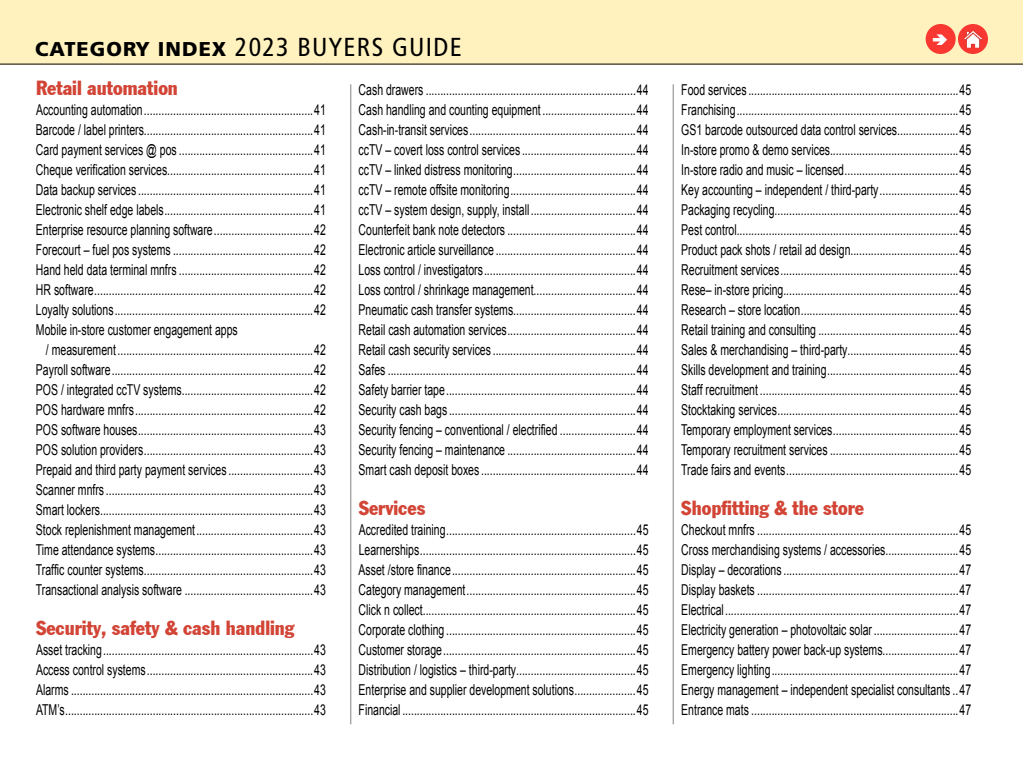
<style>
.page{position:relative;width:1024px;height:768px;background:#fff}
.page>*{position:absolute;margin:0;border:0;box-sizing:border-box;transform-origin:0 0}
.t1{font:condensed 26px "Frutiger";letter-spacing:.05em;color:#000}
.t2{font:20px "Franklin Gothic Condensed";color:#d24536}
.t3{font:15px/20px "Arial";color:#000;text-align:justify;scale:.7 1}
.s1{font-weight:900;font-stretch:normal;font-size:20px}
</style>
<div class="page">
<div style="left:0;top:0;width:1023px;height:64px;background:#fff2bf"></div>
<hr style="left:0;top:64px;width:1023px;height:1px;background:#000">
<hr style="left:351px;top:84px;width:1px;height:640px;background:#808285">
<hr style="left:673px;top:84px;width:1px;height:640px;background:#808285">
<div style="left:926px;top:24px;width:30px;height:30px;background:#f83831;border-radius:50%"></div>
<div style="left:958px;top:24px;width:30px;height:30px;background:#f83831;border-radius:50%"></div>
<img style="left:964px;top:30px;width:18px;height:18px">
<h1 class="t1" style="left:35px;top:31px;width:428px"><span class="s1">CATEGORY INDEX</span> 2023 BUYERS GUIDE</h1>
<h2 class="t2" style="left:36px;top:75px;width:143px">Retail automation</h2>
<p class="t3" style="left:36px;top:100px;width:416px">Accounting automation..........................................................41<br>Barcode / label printers..........................................................41<br>Card payment services @ pos ..............................................41<br>Cheque verification services..................................................41<br>Data backup services ............................................................41<br>Electronic shelf edge labels...................................................41<br>Enterprise resource planning software..................................42<br>Forecourt – fuel pos systems ................................................42<br>Hand held data terminal mnfrs ..............................................42<br>Hr software...........................................................................42<br>Loyalty solutions....................................................................42<br>Mobile in-store customer engagement apps</p>
<p class="t3" style="left:36px;top:340px;width:416px;text-indent:10px">/ measurement ...................................................................42<br>Payroll software.....................................................................42<br>Pos / integrated ccTV systems.............................................42<br>Pos hardware mnfrs.............................................................42<br>Pos software houses............................................................43<br>Pos solution providers..........................................................43<br>Prepaid and third party payment services .............................43<br>Scanner mnfrs .......................................................................43<br>Smart lockers.........................................................................43<br>Stock replenishment management........................................43<br>Time attendance systems......................................................43<br>Traffic counter systems..........................................................43<br>Transactional analysis software ............................................43</p>
<h2 class="t2" style="left:36px;top:615px;width:260px">Security, safety &amp; cash handling</h2>
<p class="t3" style="left:36px;top:640px;width:416px">Asset tracking........................................................................43<br>Access control systems.........................................................43<br>Alarms ...................................................................................43<br>Atm’s.....................................................................................43</p>
<p class="t3" style="left:359px;top:80px;width:416px">Cash drawers ........................................................................44<br>Cash handling and counting equipment ................................44<br>Cash-in-transit services.........................................................44 ccTV – covert loss control services .......................................44 ccTV – linked distress monitoring..........................................44 ccTV – remote offsite monitoring...........................................44 ccTV – system design, supply, install....................................44<br>Counterfeit bank note detectors ............................................44<br>Electronic article surveillance ................................................44<br>Loss control / investigators....................................................44<br>Loss control / shrinkage management...................................44<br>Pneumatic cash transfer systems..........................................44<br>Retail cash automation services............................................44<br>Retail cash security services .................................................44<br>Safes .....................................................................................44<br>Safety barrier tape.................................................................44<br>Security cash bags ................................................................44<br>Security fencing – conventional / electrified ..........................44<br>Security fencing – maintenance ............................................44<br>Smart cash deposit boxes .....................................................44</p>
<h2 class="t2" style="left:359px;top:496px;width:68px">Services</h2>
<p class="t3" style="left:359px;top:520px;width:416px">Accredited training.................................................................45<br>Learnerships..........................................................................45<br>Asset /store finance...............................................................45<br>Category management..........................................................45<br>Click n collect.........................................................................45<br>Corporate clothing .................................................................45<br>Customer storage..................................................................45<br>Distribution / logistics – third-party.........................................45<br>Enterprise and supplier development solutions.....................45<br>Financial ................................................................................45</p>
<p class="t3" style="left:681px;top:80px;width:416px">Food services ........................................................................45<br>Franchising............................................................................45<br>Gs 1 barcode outsourced data control services.....................45<br>In-store promo &amp; demo services............................................45<br>In-store radio and music – licensed.......................................45<br>Key accounting – independent / third-party...........................45<br>Packaging recycling...............................................................45<br>Pest control............................................................................45<br>Product pack shots / retail ad design.....................................45<br>Recruitment services.............................................................45<br>Rese– in-store pricing............................................................45<br>Research – store location......................................................45<br>Retail training and consulting ................................................45<br>Sales &amp; merchandising – third-party......................................45<br>Skills development and training.............................................45<br>Staff recruitment ....................................................................45<br>Stocktaking services..............................................................45<br>Temporary employment services...........................................45<br>Temporary recruitment services ............................................45<br>Trade fairs and events...........................................................45</p>
<h2 class="t2" style="left:681px;top:496px;width:184px">Shopfitting &amp; the store</h2>
<p class="t3" style="left:681px;top:520px;width:416px">Checkout mnfrs .....................................................................45<br>Cross merchandising systems / accessories.........................45<br>Display – decorations ............................................................47<br>Display baskets .....................................................................47<br>Electrical................................................................................47<br>Electricity generation – photovoltaic solar .............................47<br>Emergency battery power back-up systems..........................47<br>Emergency lighting................................................................47<br>Energy management – independent specialist consultants ..47<br>Entrance mats .......................................................................47</p>
</div>
